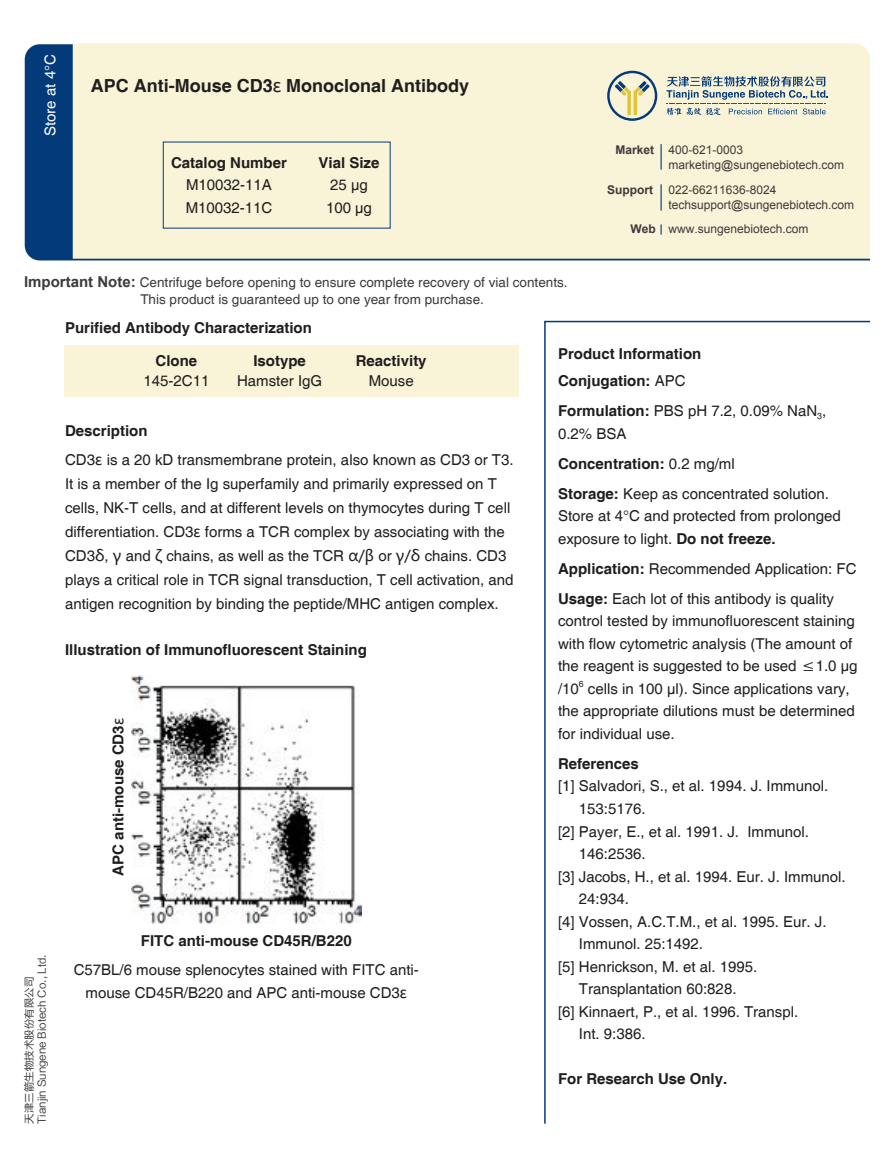
<style>
.page{position:relative;width:893px;height:1149px;background:#fff}
.page>*{position:absolute;margin:0;border:0;box-sizing:border-box;transform-origin:0 0}
.t1{font:700 18px "Helvetica";color:#1f1e1d}
.t2{font:15px/22.5px "Helvetica";color:#1f1e1d}
.t3{font:700 15px/33px "Helvetica";color:#1f1e1d}
.t4{font:15px "Helvetica";color:#fff}
.t5{font:13.5px/16.2px "Helvetica";color:#3d3a39}
.t6{font:12px/14.9px "Arial";color:#3d3a39}
.t7{font:700 12px "Arial";color:#3d3a39}
.t8{font:10.5px/12.6px "FZLTHK GBK1 0";color:#3d3a39}
.t9{font:8.7px "Helvetica";color:#1f1e1d}
.s1{font-family:"Microsoft Ya Hei";font-weight:400}
.s2{font-family:"Arial";font-weight:700;font-size:15px}
.s3{font-weight:700}
.s4{font-family:"Microsoft Ya Hei"}
.s5{font-weight:400}
</style>
<div class="page">
<div style="left:65px;top:344px;width:454px;height:52px;background:#f9f3d8"></div>
<svg style="left:544px;top:320px;width:327px;height:804px"></svg>
<svg style="left:25px;top:44px;width:845px;height:216px;background:#e5e4d0"></svg>
<img style="left:131px;top:674px;width:230px;height:248px">
<p class="t4" style="left:42px;top:136px;width:83px;rotate:-90deg">Store at 4°C</p>
<p class="t1" style="left:91px;top:74px;width:380px">APC Anti-Mouse CD3<span class="s1">ε</span> Monoclonal Antibody</p>
<p class="t3" style="left:171px;top:147px;width:117px">Catalog Number</p>
<p class="t2" style="left:186px;top:174px;width:88px">M10032-11A<br>M10032-11C</p>
<p class="t3" style="left:319px;top:147px;width:62px">Vial Size</p>
<p class="t2" style="left:326px;top:174px;width:47px">25 μg<br>100 μg</p>
<p class="t5" style="left:140px;top:275px;width:429px;text-indent:-116px"><span class="s2">Important Note:</span> Centrifuge before opening to ensure complete recovery of vial contents.<br>This product is guaranteed up to one year from purchase.</p>
<p class="t6" style="left:668px;top:142px;width:177px;text-indent:-53px"><span class="s3">Market</span> 400-621-0003 marketing@sungenebiotech.com</p>
<p class="t7" style="left:607px;top:182px;width:47px">Support</p>
<p class="t6" style="left:668px;top:182px;width:187px">022-66211636-8024 techsupport@sungenebiotech.com</p>
<p class="t6" style="left:630px;top:222px;width:180px"><span class="s3">Web</span> www.sungenebiotech.com</p>
<p class="t3" style="left:156px;top:312px;width:158px;text-indent:-90px">Purified Antibody Characterization<br>Clone</p>
<p class="t2" style="left:143px;top:370px;width:67px">145-2C11</p>
<p class="t3" style="left:253px;top:345px;width:54px">Isotype</p>
<p class="t2" style="left:237px;top:370px;width:87px">Hamster IgG</p>
<p class="t3" style="left:65px;top:415px;width:84px">Description</p>
<p class="t3" style="left:356px;top:345px;width:72px">Reactivity</p>
<p class="t2" style="left:369px;top:370px;width:47px">Mouse</p>
<p class="t2" style="left:65px;top:448px;width:450px;line-height:24px">CD3<span class="s4">ε</span> is a 20 kD transmembrane protein, also known as CD3 or T3.<br>It is a member of the Ig superfamily and primarily expressed on T cells, NK-T cells, and at different levels on thymocytes during T cell differentiation. CD3<span class="s4">ε</span> forms a TCR complex by associating with the CD3<span class="s4">δ</span>, <span class="s4">γ</span> and <span class="s4">ζ</span> chains, as well as the TCR <span class="s4">α/β</span> or <span class="s4">γ/δ</span> chains. CD3 plays a critical role in TCR signal transduction, T cell activation, and antigen recognition by binding the peptide/MHC antigen complex.</p>
<p class="t3" style="left:65px;top:634px;width:303px">Illustration of Immunofluorescent Staining</p>
<p class="t8" style="left:23px;top:1123px;width:171px;rotate:-90deg">天津三箭生物技术股份有限公司<br>Tianjin Sungene Biotech Co., Ltd.</p>
<p class="t3" style="left:102px;top:875px;width:159px;rotate:-90deg">APC anti-mouse CD3<span class="s1">ε</span></p>
<p class="t3" style="left:141px;top:924px;width:212px">FITC anti-mouse CD45R/B220</p>
<p class="t2" style="left:74px;top:958px;width:347px;text-align:center">C57BL/6 mouse splenocytes stained with FITC anti&shy;mouse CD45R/B220 and APC anti-mouse CD3<span class="s4">ε</span></p>
<p class="t3" style="left:558px;top:338px;width:145px">Product Information</p>
<p class="t3" style="left:558px;top:366px;width:270px;line-height:30px">Conjugation: <span class="s5">APC<br></span>Formulation: <span class="s5">PBS pH 7.2, 0.09% NaN</span><sub>3</sub><span class="s5">,</span></p>
<p class="t2" style="left:558px;top:419px;width:272px;line-height:30px">0.2% BSA<br><span class="s3">Concentration:</span> 0.2 mg/ml<br><span class="s3">Storage:</span> Keep as concentrated solution.</p>
<p class="t2" style="left:558px;top:505px;width:284px">Store at 4°C and protected from prolonged exposure to light. <span class="s3">Do not freeze.</span></p>
<p class="t2" style="left:558px;top:554px;width:300px;line-height:30px"><span class="s3">Application:</span> Recommended Application: FC<br><span class="s3">Usage:</span> Each lot of this antibody is quality</p>
<p class="t2" style="left:558px;top:610px;width:301px">control tested by immunofluorescent staining with flow cytometric analysis (The amount of the reagent is suggested to be used ≤1.0 µg /10</p>
<p class="t9" style="left:579px;top:678px;width:6px">6</p>
<p class="t2" style="left:558px;top:677px;width:298px;text-indent:30px">cells in 100 µl). Since applications vary, the appropriate dilutions must be determined for individual use.</p>
<p class="t3" style="left:558px;top:747px;width:82px">References</p>
<p class="t2" style="left:558px;top:775px;width:272px">[1] Salvadori, S., et al. 1994. J. Immunol.</p>
<p class="t2" style="left:579px;top:797px;width:68px">153:5176.</p>
<p class="t2" style="left:558px;top:820px;width:252px">[2] Payer, E., et al. 1991. J. Immunol.</p>
<p class="t2" style="left:579px;top:842px;width:68px">146:2536.</p>
<p class="t2" style="left:558px;top:865px;width:289px">[3] Jacobs, H., et al. 1994. Eur. J. Immunol.</p>
<p class="t2" style="left:579px;top:887px;width:52px">24:934.</p>
<p class="t2" style="left:558px;top:910px;width:270px">[4] Vossen, A.C.T.M., et al. 1995. Eur. J.</p>
<p class="t2" style="left:579px;top:932px;width:126px">Immunol. 25:1492.</p>
<p class="t2" style="left:558px;top:955px;width:201px">[5] Henrickson, M. et al. 1995.</p>
<p class="t2" style="left:579px;top:977px;width:159px">Transplantation 60:828.</p>
<p class="t2" style="left:558px;top:1000px;width:242px">[6] Kinnaert, P., et al. 1996. Transpl.</p>
<p class="t2" style="left:579px;top:1022px;width:68px">Int. 9:386.</p>
<p class="t3" style="left:558px;top:1062px;width:171px">For Research Use Only.</p>
</div>
